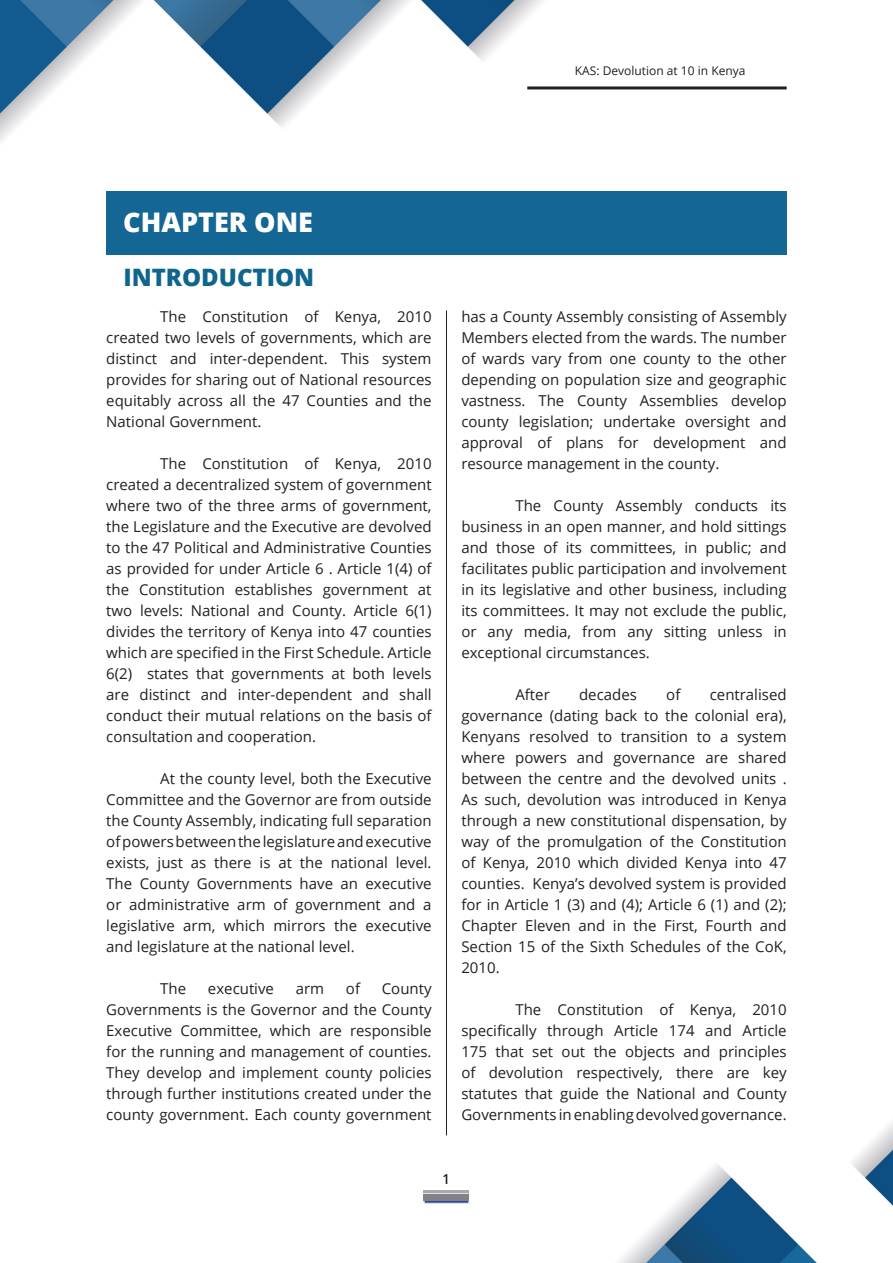
<style>
.page{position:relative;width:893px;height:1263px;background:#fff}
.page>*{position:absolute;margin:0;border:0;box-sizing:border-box;transform-origin:0 0}
.t1{font:800 27px "Open Sans";color:#fff}
.t2{font:800 24px "Open Sans";color:#0e658d}
.t3{font:15px/21px "Open Sans";color:#231f20;text-align:justify}
.t4{font:13.5px "Open Sans";color:#231f20}
.t5{font:12px "Open Sans";color:#231f20}
</style>
<div class="page">
<img style="left:0;top:0;width:893px;height:1263px">
<hr style="left:527px;top:86px;width:260px;height:3px;background:#231f20">
<svg style="left:424px;top:1193px;width:45px;height:10px"></svg>
<div style="left:424px;top:1194px;width:45px;height:7px;background:#808285"></div>
<hr style="left:424px;top:1190px;width:45px;height:2px;background:#a8a9ad">
<hr style="left:446px;top:310px;width:1px;height:825px;background:#231f20">
<div style="left:106px;top:191px;width:681px;height:64px;background:#146694"></div>
<p class="t5" style="left:575px;top:63px;width:172px">KAS: Devolution at 10 in Kenya</p>
<p class="t1" style="left:123px;top:202px;width:191px">CHAPTER ONE</p>
<p class="t2" style="left:123px;top:259px;width:192px">INTRODUCTION</p>
<p class="t3" style="left:106px;top:306px;width:327px;text-indent:54px">The Constitution of Kenya, 2010 created two levels of governments, which are distinct and inter-dependent. This system provides for sharing out of National resources equitably across all the 47 Counties and the National Government.</p>
<p class="t3" style="left:106px;top:453px;width:327px;text-indent:54px">The Constitution of Kenya, 2010 created a decentralized system of government where two of the three arms of government, the Legislature and the Executive are devolved to the 47 Political and Administrative Counties as provided for under Article 6 . Article 1(4) of the Constitution establishes government at two levels: National and County. Article 6(1) divides the territory of Kenya into 47 counties which are specified in the First Schedule. Article 6(2) states that governments at both levels are distinct and inter-dependent and shall conduct their mutual relations on the basis of consultation and cooperation.</p>
<p class="t3" style="left:106px;top:768px;width:327px;text-indent:54px">At the county level, both the Executive Committee and the Governor are from outside the County Assembly, indicating full separation of powers between the legislature and executive exists, just as there is at the national level.<br>The County Governments have an executive or administrative arm of government and a legislative arm, which mirrors the executive and legislature at the national level.</p>
<p class="t3" style="left:160px;top:978px;width:27px">The</p>
<p class="t3" style="left:208px;top:978px;width:68px">executive</p>
<p class="t3" style="left:296px;top:978px;width:30px">arm</p>
<p class="t3" style="left:346px;top:978px;width:16px">of</p>
<p class="t3" style="left:106px;top:978px;width:327px;text-indent:275px">County Governments is the Governor and the County Executive Committee, which are responsible for the running and management of counties.<br>They develop and implement county policies through further institutions created under the county government. Each county government</p>
<p class="t3" style="left:461px;top:306px;width:327px">has a County Assembly consisting of Assembly Members elected from the wards. The number of wards vary from one county to the other depending on population size and geographic vastness. The County Assemblies develop county legislation; undertake oversight and approval of plans for development and resource management in the county.</p>
<p class="t3" style="left:461px;top:495px;width:327px;text-indent:54px">The County Assembly conducts its business in an open manner, and hold sittings and those of its committees, in public; and facilitates public participation and involvement in its legislative and other business, including its committees. It may not exclude the public, or any media, from any sitting unless in exceptional circumstances.</p>
<p class="t3" style="left:515px;top:684px;width:36px">After</p>
<p class="t3" style="left:579px;top:684px;width:59px">decades</p>
<p class="t3" style="left:666px;top:684px;width:16px">of</p>
<p class="t3" style="left:461px;top:684px;width:327px;text-indent:248px">centralised governance (dating back to the colonial era), Kenyans resolved to transition to a system where powers and governance are shared between the centre and the devolved units .<br>As such, devolution was introduced in Kenya through a new constitutional dispensation, by way of the promulgation of the Constitution of Kenya, 2010 which divided Kenya into 47 counties. Kenya’s devolved system is provided for in Article 1 (3) and (4); Article 6 (1) and (2); Chapter Eleven and in the First, Fourth and Section 15 of the Sixth Schedules of the CoK, 2010.</p>
<p class="t3" style="left:461px;top:999px;width:327px;text-indent:54px">The Constitution of Kenya, 2010 specifically through Article 174 and Article 175 that set out the objects and principles of devolution respectively, there are key statutes that guide the National and County Governments in enabling devolved governance.</p>
<p class="t4" style="left:443px;top:1170px;width:9px">1</p>
</div>
